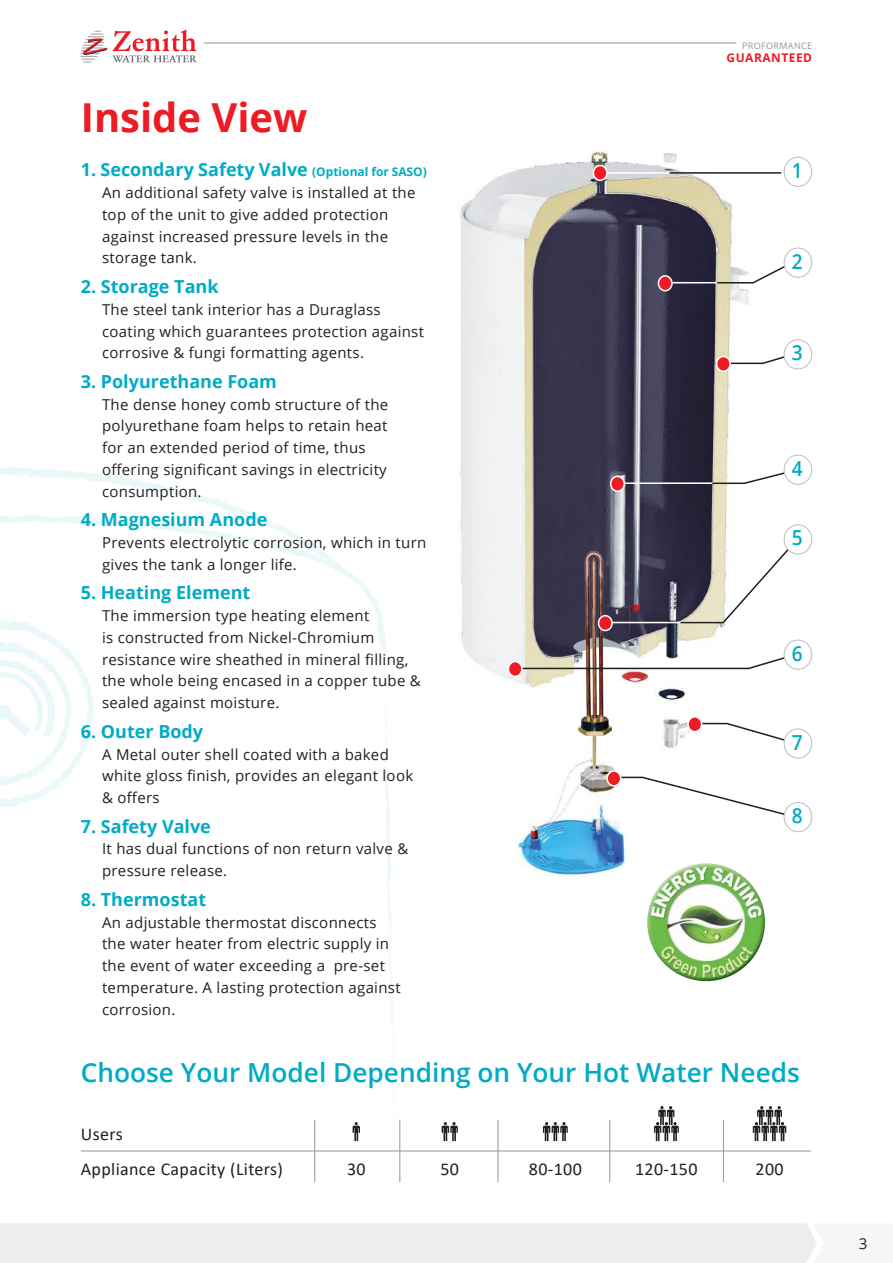
<style>
.page{position:relative;width:893px;height:1263px;background:#fff}
.page>*{position:absolute;margin:0;border:0;box-sizing:border-box;transform-origin:0 0}
.t1{font:700 39.9px "Open Sans";color:#ed1c24}
.t2{font:600 26.25px "Open Sans";color:#00abc4}
.t3{font:600 20.7px "Open Sans";color:#00abc4;scale:.92 1}
.t4{font:700 18px "Open Sans";color:#00abc4}
.t5{font:18px/35.2px "Calibri";letter-spacing:.02em;color:#221f1f}
.t6{font:15px/21.8px "Open Sans";letter-spacing:.02em;color:#221f1f}
.t7{font:700 12px "Open Sans";letter-spacing:.04em;color:#ed1c24}
.t8{font:9px "Open Sans";letter-spacing:.04em;color:#939597}
.s1{font-size:12px}
</style>
<div class="page">
<svg style="left:0;top:467px;width:258px;height:48px"></svg>
<svg style="left:0;top:515px;width:401px;height:668px"></svg>
<svg style="left:392px;top:1101px;width:2px;height:11px"></svg>
<svg style="left:382px;top:650px;width:6px;height:52px"></svg>
<svg style="left:384px;top:757px;width:5px;height:17px"></svg>
<svg style="left:384px;top:825px;width:2px;height:21px"></svg>
<svg style="left:386px;top:879px;width:6px;height:13px"></svg>
<svg style="left:753px;top:1106px;width:33px;height:35px"></svg>
<svg style="left:654px;top:1106px;width:25px;height:35px"></svg>
<svg style="left:543px;top:1122px;width:25px;height:19px"></svg>
<svg style="left:442px;top:1122px;width:16px;height:19px"></svg>
<svg style="left:353px;top:1122px;width:7px;height:19px"></svg>
<hr style="left:81px;top:1150px;width:730px;height:1px;background:#939597">
<hr style="left:314px;top:1120px;width:1px;height:62px;background:#939597">
<hr style="left:399px;top:1120px;width:1px;height:62px;background:#939597">
<hr style="left:498px;top:1120px;width:1px;height:62px;background:#939597">
<hr style="left:609px;top:1120px;width:1px;height:62px;background:#939597">
<hr style="left:723px;top:1120px;width:1px;height:62px;background:#939597">
<img style="left:460px;top:151px;width:290px;height:725px">
<img style="left:563px;top:544px;width:64px;height:200px">
<hr style="left:665px;top:282px;width:116px;height:1px;background:#fff">
<svg style="left:715px;top:260px;width:77px;height:24px"></svg>
<div style="left:658px;top:276px;width:14px;height:15px;background:#ed1c24;border-radius:50%"></div>
<div style="left:658px;top:275px;width:15px;height:16px;border:2px solid #fff;border-radius:50%"></div>
<hr style="left:604px;top:172px;width:177px;height:2px;background:#fff">
<hr style="left:670px;top:172px;width:111px;height:2px;background:#221f1f">
<div style="left:593px;top:165px;width:14px;height:15px;background:#ed1c24;border-radius:50%"></div>
<div style="left:593px;top:165px;width:15px;height:16px;border:2px solid #fff;border-radius:50%"></div>
<hr style="left:617px;top:482px;width:127px;height:2px;background:#fff">
<svg style="left:711px;top:468px;width:81px;height:17px"></svg>
<div style="left:611px;top:476px;width:13px;height:15px;background:#ed1c24;border-radius:50%"></div>
<div style="left:610px;top:476px;width:15px;height:16px;border:2px solid #fff;border-radius:50%"></div>
<hr style="left:605px;top:622px;width:152px;height:1px;background:#fff">
<svg style="left:679px;top:537px;width:120px;height:87px"></svg>
<div style="left:598px;top:616px;width:14px;height:14px;background:#ed1c24;border-radius:50%"></div>
<div style="left:598px;top:615px;width:15px;height:16px;border:2px solid #fff;border-radius:50%"></div>
<svg style="left:714px;top:351px;width:74px;height:14px"></svg>
<div style="left:717px;top:356px;width:13px;height:15px;background:#ed1c24;border-radius:50%"></div>
<div style="left:716px;top:356px;width:15px;height:16px;border:2px solid #fff;border-radius:50%"></div>
<svg style="left:699px;top:722px;width:93px;height:23px"></svg>
<svg style="left:614px;top:776px;width:180px;height:43px"></svg>
<div style="left:688px;top:717px;width:14px;height:15px;background:#ed1c24;border-radius:50%"></div>
<div style="left:687px;top:716px;width:15px;height:16px;border:2px solid #fff;border-radius:50%"></div>
<svg style="left:515px;top:653px;width:277px;height:17px"></svg>
<div style="left:508px;top:661px;width:14px;height:15px;background:#ed1c24;border-radius:50%"></div>
<div style="left:508px;top:661px;width:15px;height:16px;border:2px solid #fff;border-radius:50%"></div>
<div style="left:607px;top:771px;width:14px;height:15px;background:#ed1c24;border-radius:50%"></div>
<div style="left:606px;top:770px;width:15px;height:17px;border:2px solid #fff;border-radius:50%"></div>
<div style="left:784px;top:248px;width:28px;height:29px;background:#fff;border-radius:50%"></div>
<div style="left:784px;top:248px;width:28px;height:30px;border:1px solid #bbbdbf;border-radius:50%"></div>
<div style="left:784px;top:157px;width:28px;height:30px;border:1px solid #bbbdbf;border-radius:50%"></div>
<div style="left:784px;top:455px;width:28px;height:29px;background:#fff;border-radius:50%"></div>
<div style="left:784px;top:455px;width:28px;height:30px;border:1px solid #bbbdbf;border-radius:50%"></div>
<div style="left:784px;top:525px;width:28px;height:29px;background:#fff;border-radius:50%"></div>
<div style="left:784px;top:524px;width:28px;height:30px;border:1px solid #bbbdbf;border-radius:50%"></div>
<div style="left:784px;top:340px;width:28px;height:29px;background:#fff;border-radius:50%"></div>
<div style="left:784px;top:339px;width:28px;height:30px;border:1px solid #bbbdbf;border-radius:50%"></div>
<div style="left:784px;top:729px;width:28px;height:29px;background:#fff;border-radius:50%"></div>
<div style="left:784px;top:728px;width:28px;height:30px;border:1px solid #bbbdbf;border-radius:50%"></div>
<div style="left:784px;top:802px;width:28px;height:30px;background:#fff;border-radius:50%"></div>
<div style="left:784px;top:802px;width:28px;height:30px;border:1px solid #bbbdbf;border-radius:50%"></div>
<div style="left:784px;top:640px;width:28px;height:29px;background:#fff;border-radius:50%"></div>
<div style="left:784px;top:640px;width:28px;height:30px;border:1px solid #bbbdbf;border-radius:50%"></div>
<img style="left:647px;top:863px;width:118px;height:118px;border-radius:59px">
<div style="left:0;top:1223px;width:817px;height:40px;background:#ecedee"></div>
<svg style="left:81px;top:30px;width:115px;height:33px"></svg>
<hr style="left:204px;top:43px;width:532px;height:1px;background:#939597">
<h1 class="t1" style="left:81px;top:89px;width:228px">Inside View</h1>
<p class="t4" style="left:81px;top:157px;width:348px">1. Secondary Safety Valve <span class="s1">(Optional for SASO)</span></p>
<p class="t6" style="left:102px;top:183px;width:315px">An additional safety valve is installed at the top of the unit to give added protection against increased pressure levels in the storage tank.</p>
<p class="t4" style="left:81px;top:274px;width:139px">2. Storage Tank</p>
<p class="t6" style="left:102px;top:300px;width:323px">The steel tank interior has a Duraglass coating which guarantees protection against corrosive &amp; fungi formatting agents.</p>
<p class="t4" style="left:81px;top:369px;width:198px">3. Polyurethane Foam</p>
<p class="t6" style="left:102px;top:395px;width:288px">The dense honey comb structure of the polyurethane foam helps to retain heat for an extended period of time, thus<br>o昀昀ering signi昀椀cant savings in electricity consumption.</p>
<p class="t4" style="left:81px;top:507px;width:188px">4. Magnesium Anode</p>
<p class="t6" style="left:102px;top:533px;width:326px">Prevents electrolytic corrosion, which in turn gives the tank a longer life.</p>
<p class="t4" style="left:81px;top:580px;width:171px">5. Heating Element</p>
<p class="t6" style="left:102px;top:606px;width:320px">The immersion type heating element<br>is constructed from Nickel-Chromium resistance wire sheathed in mineral 昀椀lling, the whole being encased in a copper tube &amp; sealed against moisture.</p>
<p class="t4" style="left:81px;top:719px;width:124px">6. Outer Body</p>
<p class="t6" style="left:102px;top:745px;width:313px">A Metal outer shell coated with a baked white gloss 昀椀nish, provides an elegant look &amp; o昀昀ers</p>
<p class="t4" style="left:81px;top:813px;width:132px">7. Safety Valve</p>
<p class="t6" style="left:102px;top:840px;width:308px">It has dual functions of non return valve &amp; pressure release.</p>
<p class="t4" style="left:81px;top:887px;width:127px">8. Thermostat</p>
<p class="t6" style="left:102px;top:913px;width:300px">An adjustable thermostat disconnects the water heater from electric supply in the event of water exceeding a pre-set temperature. A lasting protection against corrosion.</p>
<p class="t8" style="left:742px;top:41px;width:72px">PROFORMANCE</p>
<p class="t7" style="left:727px;top:51px;width:87px">GUARANTEED</p>
<h3 class="t3" style="left:792px;top:162px;width:13px">1</h3>
<h3 class="t3" style="left:792px;top:253px;width:13px">2</h3>
<h3 class="t3" style="left:792px;top:345px;width:13px">3</h3>
<h3 class="t3" style="left:792px;top:460px;width:13px">4</h3>
<h3 class="t3" style="left:792px;top:530px;width:13px">5</h3>
<h3 class="t3" style="left:792px;top:645px;width:13px">6</h3>
<h3 class="t3" style="left:792px;top:734px;width:13px">7</h3>
<h3 class="t3" style="left:792px;top:807px;width:13px">8</h3>
<h2 class="t2" style="left:81px;top:1062px;width:721px">Choose Your Model Depending on Your Hot Water Needs</h2>
<p class="t5" style="left:81px;top:1117px;width:204px">Users<br>Appliance Capacity (Liters)</p>
<p class="t5" style="left:347px;top:1153px;width:20px">30</p>
<p class="t5" style="left:440px;top:1153px;width:20px">50</p>
<p class="t5" style="left:529px;top:1153px;width:54px">80-100</p>
<p class="t5" style="left:635px;top:1153px;width:64px">120-150</p>
<p class="t5" style="left:755px;top:1153px;width:30px">200</p>
<p class="t6" style="left:859px;top:1234px;width:10px">3</p>
</div>
